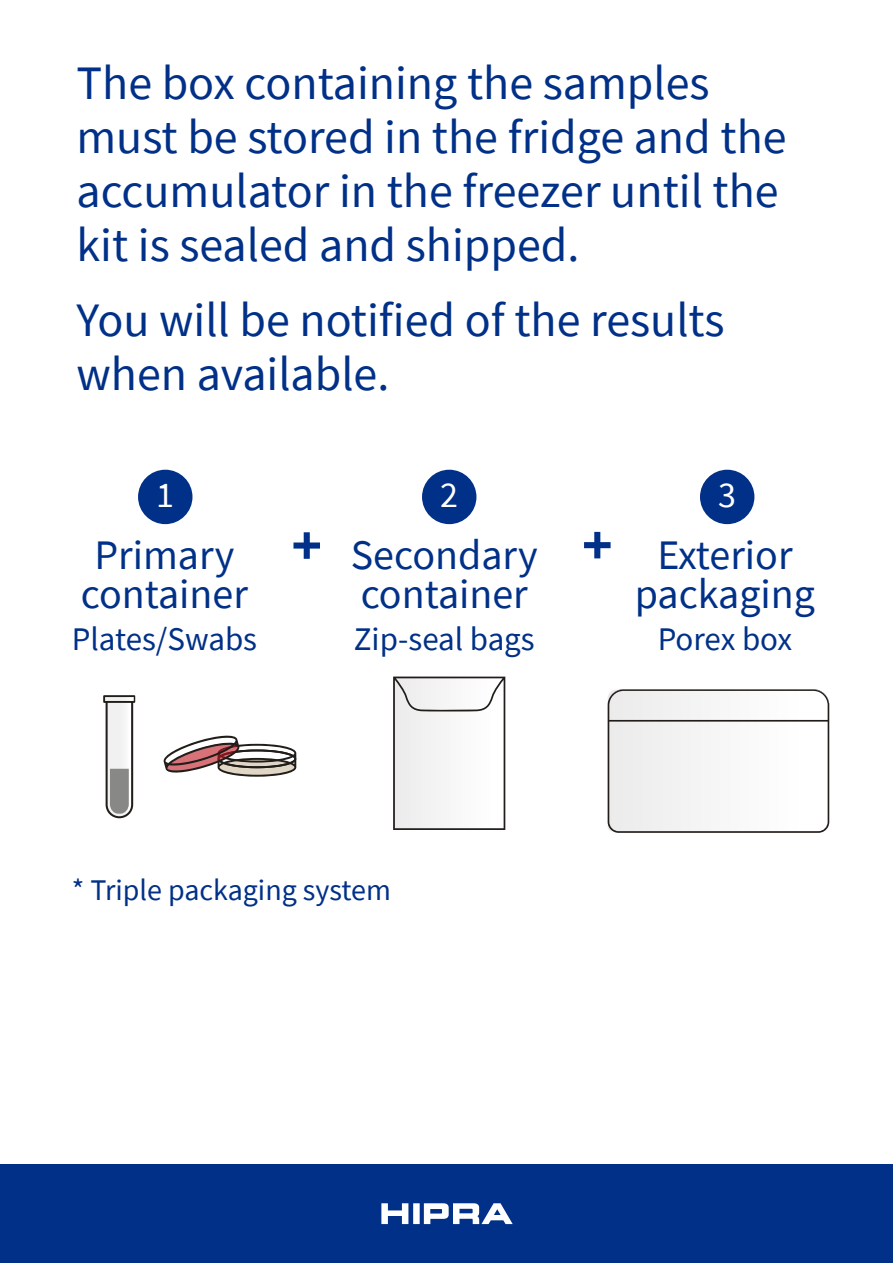
<style>
.page{position:relative;width:893px;height:1263px;background:#fff}
.page>*{position:absolute;margin:0;border:0;box-sizing:border-box;transform-origin:0 0}
.t1{font:48px/54px "Source Sans Pro";color:#003087}
.t2{font:42px/39px "Source Sans Pro";color:#003087;text-align:center}
.t3{font:36px "Source Sans Pro";color:#fff}
.t4{font:33px "Source Sans Pro";color:#003087}
.t5{font:30px "Source Sans Pro";color:#003087}
</style>
<div class="page">
<div style="left:0;top:1164px;width:893px;height:99px;background:#003087"></div>
<svg style="left:424px;top:1203px;width:89px;height:21px"></svg>
<svg style="left:381px;top:1203px;width:27px;height:21px"></svg>
<div style="left:413px;top:1203px;width:7px;height:21px;background:#fff"></div>
<svg style="left:584px;top:532px;width:27px;height:26px"></svg>
<svg style="left:293px;top:532px;width:27px;height:27px"></svg>
<div style="left:422px;top:470px;width:54px;height:54px;background:#003087;border-radius:50%"></div>
<svg style="left:393px;top:677px;width:112px;height:153px"></svg>
<div style="left:700px;top:470px;width:54px;height:54px;background:#003087;border-radius:50%"></div>
<svg style="left:608px;top:689px;width:221px;height:144px"></svg>
<div style="left:138px;top:470px;width:54px;height:54px;background:#003087;border-radius:50%"></div>
<svg style="left:163px;top:735px;width:133px;height:42px"></svg>
<svg style="left:103px;top:695px;width:32px;height:123px"></svg>
<svg style="left:105px;top:697px;width:28px;height:4px"></svg>
<p class="t1" style="left:76px;top:56px;width:712px">The box containing the samples must be stored in the fridge and the accumulator in the freezer until the kit is sealed and shipped.</p>
<p class="t1" style="left:76px;top:293px;width:649px">You will be notified of the results when available.</p>
<p class="t3" style="left:156px;top:472px;width:19px">1</p>
<p class="t3" style="left:440px;top:472px;width:19px">2</p>
<p class="t3" style="left:718px;top:472px;width:19px">3</p>
<p class="t2" style="left:81px;top:535px;width:169px">Primary container</p>
<p class="t4" style="left:72px;top:618px;width:187px">Plates/Swabs</p>
<p class="t2" style="left:351px;top:535px;width:188px;text-align:left">Secondary container</p>
<p class="t4" style="left:354px;top:618px;width:182px">Zip-seal bags</p>
<p class="t2" style="left:635px;top:535px;width:182px">Exterior packaging</p>
<p class="t4" style="left:658px;top:618px;width:136px">Porex box</p>
<p class="t5" style="left:72px;top:871px;width:320px">* Triple packaging system</p>
</div>
